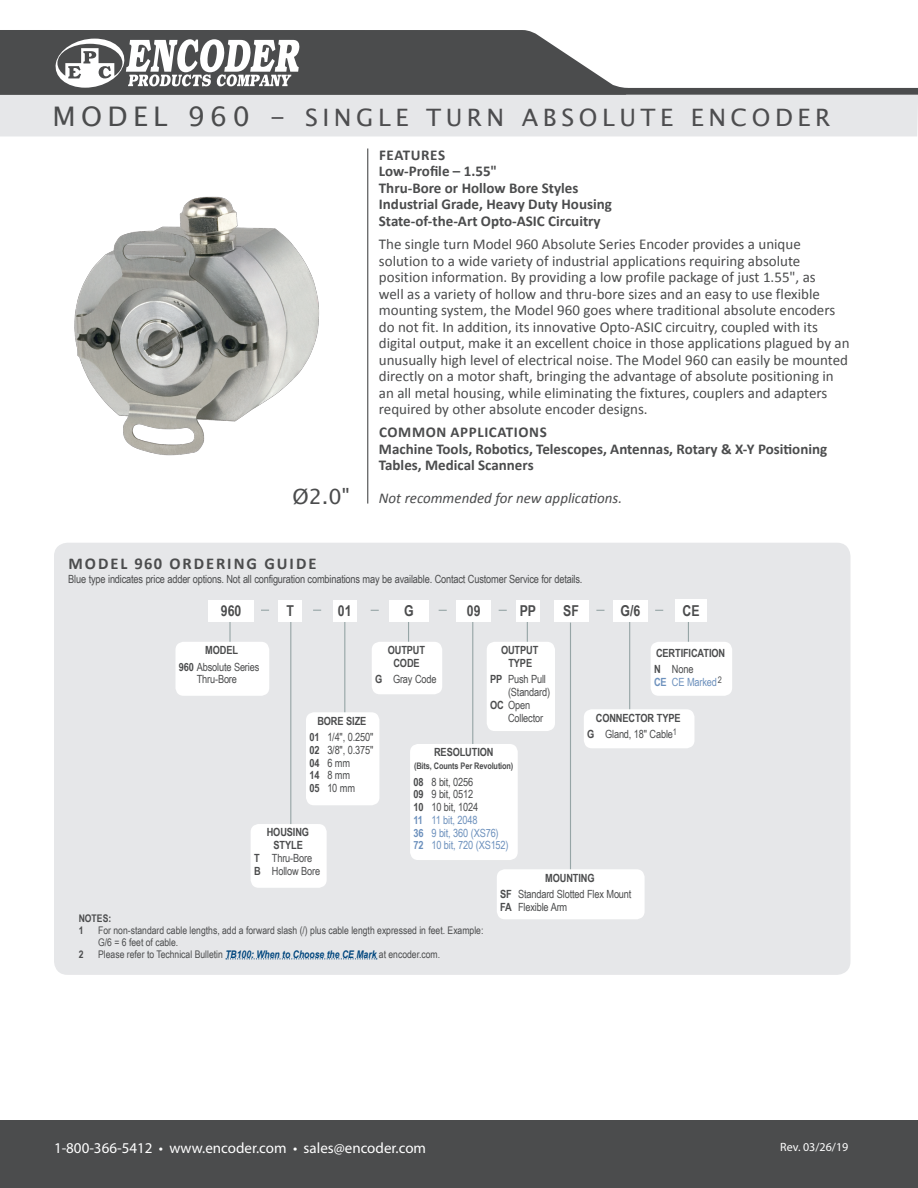
<style>
.page{position:relative;width:918px;height:1188px;background:#fff}
.page>*{position:absolute;margin:0;border:0;box-sizing:border-box;transform-origin:0 0}
.Model_Number_Header{font:24px "Lucida Sans Unicode";letter-spacing:.19em;color:#4d4d4f}
.Diameter_Notation{font:21px "Lucida Sans Unicode";color:#4b4c4d}
.Main_Header{font:700 16.5px "Calibri";letter-spacing:.12em;color:#4b4c4d}
.Product_Description{font:15px/16.5px "Calibri";color:#4b4c4d}
.Features___Applicati{font:700 15px/16.5px "Calibri";color:#4b4c4d}
.Footer_Left{font:15px "Myriad Pro";color:#fff}
.Features___Applicati-2{font:italic 15px "Calibri";color:#4b4c4d}
.Main_Header-2{font:700 15px "Calibri";letter-spacing:.04em;color:#4b4c4d}
.OG_-_Part_Number{font:700 15px "Arial Narrow";color:#4b4c4d}
.t1{font:12px "Myriad Pro";color:#fff}
.OG_-_Plain_Body{font:11.25px/12.8px "Arial Narrow";letter-spacing:-.015em;color:#4b4c4d}
.OG_-_Plain_Header{font:700 11.25px/12.8px "Arial Narrow";letter-spacing:-.01em;color:#4b4c4d;text-align:center}
.OG_-_Price_Adder{font:11.25px "Arial Narrow";letter-spacing:-.015em;color:#6d91bd}
.Footnotes_-_Body_Tex{font:10.5px/12px "Arial Narrow";color:#4b4c4d}
.Footnotes_Header{font:700 10.5px "Arial Narrow";color:#4b4c4d}
.Footnotes_-_Body_Tex-2{font:700 10.5px "Arial Narrow";color:#4b4c4d}
.OG_-_Plain_Body-2{font:700 9px "Arial Narrow";letter-spacing:-.015em;color:#4b4c4d}
.s1{font-size:27px;color:#4b4c4d}
.s2{font-size:27px}
.s3{font-weight:700}
.s4{font-weight:700;font-style:italic;color:#00467e}
.s5{font-size:9.45px}
</style>
<div class="page">
<div style="left:0;top:1120px;width:918px;height:68px;background:#4b4c4d"></div>
<svg style="left:0;top:30px;width:918px;height:106px"></svg>
<img style="left:74px;top:196px;width:245px;height:260px">
<div style="left:54px;top:543px;width:796px;height:432px;background:#e6e7e9;border-radius:14px"></div>
<svg style="left:226px;top:958px;width:151px;height:1px"></svg>
<hr style="left:570px;top:623px;width:1px;height:248px;background:#96a5a6">
<hr style="left:344px;top:618px;width:1px;height:125px;background:#96a5a6">
<hr style="left:229px;top:616px;width:2px;height:44px;background:#96a5a6">
<hr style="left:629px;top:616px;width:1px;height:115px;background:#96a5a6">
<hr style="left:527px;top:616px;width:1px;height:44px;background:#96a5a6">
<hr style="left:408px;top:618px;width:1px;height:38px;background:#96a5a6">
<hr style="left:472px;top:618px;width:1px;height:142px;background:#96a5a6">
<div style="left:208px;top:600px;width:46px;height:22px;background:#fff"></div>
<div style="left:389px;top:600px;width:40px;height:22px;background:#fff"></div>
<div style="left:456px;top:600px;width:35px;height:22px;background:#fff"></div>
<div style="left:333px;top:600px;width:24px;height:22px;background:#fff"></div>
<div style="left:176px;top:642px;width:93px;height:54px;background:#fff;border-radius:8px"></div>
<div style="left:584px;top:709px;width:110px;height:39px;background:#fff;border-radius:8px"></div>
<div style="left:554px;top:600px;width:34px;height:22px;background:#fff"></div>
<div style="left:516px;top:600px;width:24px;height:22px;background:#fff"></div>
<div style="left:613px;top:600px;width:35px;height:22px;background:#fff"></div>
<hr style="left:290px;top:609px;width:1px;height:238px;background:#96a5a6">
<div style="left:278px;top:600px;width:24px;height:22px;background:#fff"></div>
<hr style="left:688px;top:617px;width:1px;height:37px;background:#96a5a6">
<div style="left:487px;top:642px;width:68px;height:89px;background:#fff;border-radius:8px"></div>
<div style="left:497px;top:869px;width:148px;height:50px;background:#fff;border-radius:8px"></div>
<div style="left:372px;top:642px;width:70px;height:52px;background:#fff;border-radius:8px"></div>
<div style="left:306px;top:712px;width:73px;height:93px;background:#fff;border-radius:8px"></div>
<div style="left:410px;top:744px;width:108px;height:116px;background:#fff;border-radius:8px"></div>
<div style="left:676px;top:600px;width:31px;height:22px;background:#fff"></div>
<div style="left:651px;top:642px;width:81px;height:54px;background:#fff;border-radius:8px"></div>
<div style="left:251px;top:824px;width:76px;height:64px;background:#fff;border-radius:8px"></div>
<hr style="left:367px;top:148px;width:1px;height:356px;background:#4b4c4d">
<p class="Model_Number_Header" style="left:52px;top:99px;width:779px"><span class="s1">MODEL 960</span> <span class="s2">-</span> SINGLE TURN ABSOLUTE ENCODER</p>
<p class="Diameter_Notation" style="left:292px;top:480px;width:59px">Ø2.0"</p>
<p class="Main_Header-2" style="left:379px;top:145px;width:67px">Features</p>
<p class="Features___Applicati" style="left:379px;top:163px;width:120px">Low-Profile – 1.55"</p>
<p class="Features___Applicati" style="left:379px;top:180px;width:201px">Thru-Bore or Hollow Bore Styles</p>
<p class="Features___Applicati" style="left:379px;top:196px;width:235px">Industrial Grade, Heavy Duty Housing</p>
<p class="Features___Applicati" style="left:379px;top:213px;width:223px">State-of-the-Art Opto-ASIC Circuitry</p>
<p class="Product_Description" style="left:379px;top:236px;width:472px">The single turn Model 960 Absolute Series Encoder provides a unique solution to a wide variety of industrial applications requiring absolute position information. By providing a low profile package of just 1.55", as<br>well as a variety of hollow and thru-bore sizes and an easy to use flexible mounting system, the Model 960 goes where traditional absolute encoders do not fit. In addition, its innovative Opto-ASIC circuitry, coupled with its digital output, make it an excellent choice in those applications plagued by an unusually high level of electrical noise. The Model 960 can easily be mounted directly on a motor shaft, bringing the advantage of absolute positioning in an all metal housing, while eliminating the fixtures, couplers and adapters required by other absolute encoder designs.</p>
<p class="Main_Header-2" style="left:379px;top:423px;width:90px">Common Applicatio</p>
<p class="Main_Header-2" style="left:529px;top:423px;width:18px">ns</p>
<p class="Features___Applicati" style="left:379px;top:441px;width:450px">Machine Tools, Robotics, Telescopes, Antennas, Rotary &amp; X-Y Positioning<br>Tables, Medical Scanners</p>
<p class="Features___Applicati-2" style="left:379px;top:488px;width:245px">Not recommended for new applications.</p>
<p class="Main_Header" style="left:69px;top:553px;width:14px">Mod</p>
<p class="Main_Header" style="left:110px;top:553px;width:207px">el 960 Orderi ng Guide</p>
<p class="OG_-_Plain_Body" style="left:68px;top:572px;width:516px">Blue type indicates price adder options. Not all configuration combinations may be available. Contact Customer Service for details.</p>
<p class="OG_-_Part_Number" style="left:221px;top:600px;width:22px">960</p>
<p class="OG_-_Part_Number" style="left:338px;top:600px;width:15px">01</p>
<p class="OG_-_Part_Number" style="left:404px;top:600px;width:11px">G</p>
<p class="OG_-_Part_Number" style="left:467px;top:600px;width:15px">09</p>
<p class="OG_-_Plain_Header" style="left:205px;top:643px;width:34px">MODEL</p>
<p class="OG_-_Plain_Body" style="left:179px;top:660px;width:82px"><span class="s3">960</span> Absolute Series</p>
<p class="OG_-_Plain_Body" style="left:197px;top:673px;width:42px">Thru-Bore</p>
<p class="OG_-_Part_Number" style="left:286px;top:600px;width:9px">T</p>
<p class="OG_-_Part_Number" style="left:520px;top:600px;width:18px">PP</p>
<p class="OG_-_Part_Number" style="left:563px;top:600px;width:17px">SF</p>
<p class="OG_-_Part_Number" style="left:621px;top:600px;width:21px">G/6</p>
<p class="OG_-_Plain_Header" style="left:501px;top:643px;width:39px">OUTPUT<br>TYPE</p>
<p class="OG_-_Plain_Body" style="left:490px;top:673px;width:57px"><span class="s3">PP</span> Push Pull</p>
<p class="OG_-_Plain_Body" style="left:508px;top:685px;width:44px">(Standard)</p>
<p class="OG_-_Plain_Body" style="left:508px;top:698px;width:37px;text-indent:-18px"><span class="s3">OC</span> Open<br>Collector</p>
<p class="OG_-_Part_Number" style="left:683px;top:600px;width:19px">CE</p>
<p class="OG_-_Plain_Header" style="left:656px;top:646px;width:71px">CERTIFICATION</p>
<p class="OG_-_Plain_Body" style="left:654px;top:662px;width:41px"><span class="s3">N</span> None</p>
<p class="OG_-_Price_Adder" style="left:654px;top:674px;width:70px"><span class="s3">CE</span> CE Marked<sup>2</sup></p>
<p class="OG_-_Plain_Header" style="left:388px;top:643px;width:39px">OUTPUT<br>CODE</p>
<p class="OG_-_Plain_Body" style="left:375px;top:673px;width:63px"><span class="s3">G</span> Gray Code</p>
<p class="OG_-_Plain_Header" style="left:596px;top:711px;width:86px">CONNECTOR TYPE</p>
<p class="OG_-_Plain_Body" style="left:587px;top:727px;width:91px"><span class="s3">G</span> Gland, 18" Cable<sup>1</sup></p>
<p class="OG_-_Plain_Header" style="left:317px;top:714px;width:51px">BORE SIZE</p>
<p class="OG_-_Plain_Body" style="left:309px;top:730px;width:65px"><span class="s3">01</span> 1/4", 0.250"</p>
<p class="OG_-_Plain_Body" style="left:309px;top:743px;width:65px"><span class="s3">02</span> 3/8", 0.375"</p>
<p class="OG_-_Plain_Body" style="left:309px;top:756px;width:42px"><span class="s3">04</span> 6 mm</p>
<p class="OG_-_Plain_Body" style="left:309px;top:769px;width:42px"><span class="s3">14</span> 8 mm</p>
<p class="OG_-_Plain_Body" style="left:309px;top:781px;width:47px"><span class="s3">05</span> 10 mm</p>
<p class="OG_-_Plain_Header" style="left:434px;top:746px;width:61px">RESOLUTION</p>
<p class="OG_-_Plain_Body-2" style="left:414px;top:759px;width:101px">(Bits, Counts Per Revolution)</p>
<p class="OG_-_Plain_Body" style="left:413px;top:775px;width:61px"><span class="s3">08</span> 8 bit, 0256</p>
<p class="OG_-_Plain_Body" style="left:413px;top:788px;width:61px"><span class="s3">09</span> 9 bit, 0512</p>
<p class="OG_-_Plain_Body" style="left:413px;top:800px;width:66px"><span class="s3">10</span> 10 bit, 1024</p>
<p class="OG_-_Price_Adder" style="left:413px;top:812px;width:66px"><span class="s3">11</span> 11 bit, 2048</p>
<p class="OG_-_Price_Adder" style="left:413px;top:824px;width:87px"><span class="s3">36</span> 9 bit, 360 (XS76)</p>
<p class="OG_-_Price_Adder" style="left:413px;top:837px;width:97px"><span class="s3">72</span> 10 bit, 720 (XS152)</p>
<p class="OG_-_Plain_Header" style="left:267px;top:826px;width:44px">HOUSING<br>STYLE</p>
<p class="OG_-_Plain_Body" style="left:254px;top:851px;width:60px"><span class="s3">T</span> Thru-Bore</p>
<p class="OG_-_Plain_Body" style="left:254px;top:864px;width:68px"><span class="s3">B</span> Hollow Bore</p>
<p class="OG_-_Plain_Header" style="left:545px;top:871px;width:51px">MOUNTING</p>
<p class="OG_-_Plain_Body" style="left:500px;top:887px;width:133px"><span class="s3">SF</span> Standard Slotted Flex Mount</p>
<p class="OG_-_Plain_Body" style="left:500px;top:900px;width:69px"><span class="s3">FA</span> Flexible Arm</p>
<p class="Footnotes_Header" style="left:79px;top:910px;width:34px">NOTES:</p>
<p class="Footnotes_-_Body_Tex-2" style="left:79px;top:922px;width:6px">1</p>
<p class="Footnotes_-_Body_Tex" style="left:98px;top:924px;width:387px">For non-standard cable lengths, add a forward slash (/) plus cable length expressed in feet. Example:<br>G/6 = 6 feet of cable.</p>
<p class="Footnotes_-_Body_Tex-2" style="left:79px;top:946px;width:6px">2</p>
<p class="Footnotes_-_Body_Tex" style="left:98px;top:948px;width:344px">Please refer to Technical Bulletin <span class="s4">TB100: When to Choose the CE Mark</span> at encoder.com<span class="s5">.</span></p>
<p class="Footer_Left" style="left:54px;top:1139px;width:374px">1-800-366-5412 • www.encoder.com • sales@encoder.com</p>
<p class="t1" style="left:780px;top:1140px;width:70px">Rev. 03/26/19</p>
</div>
